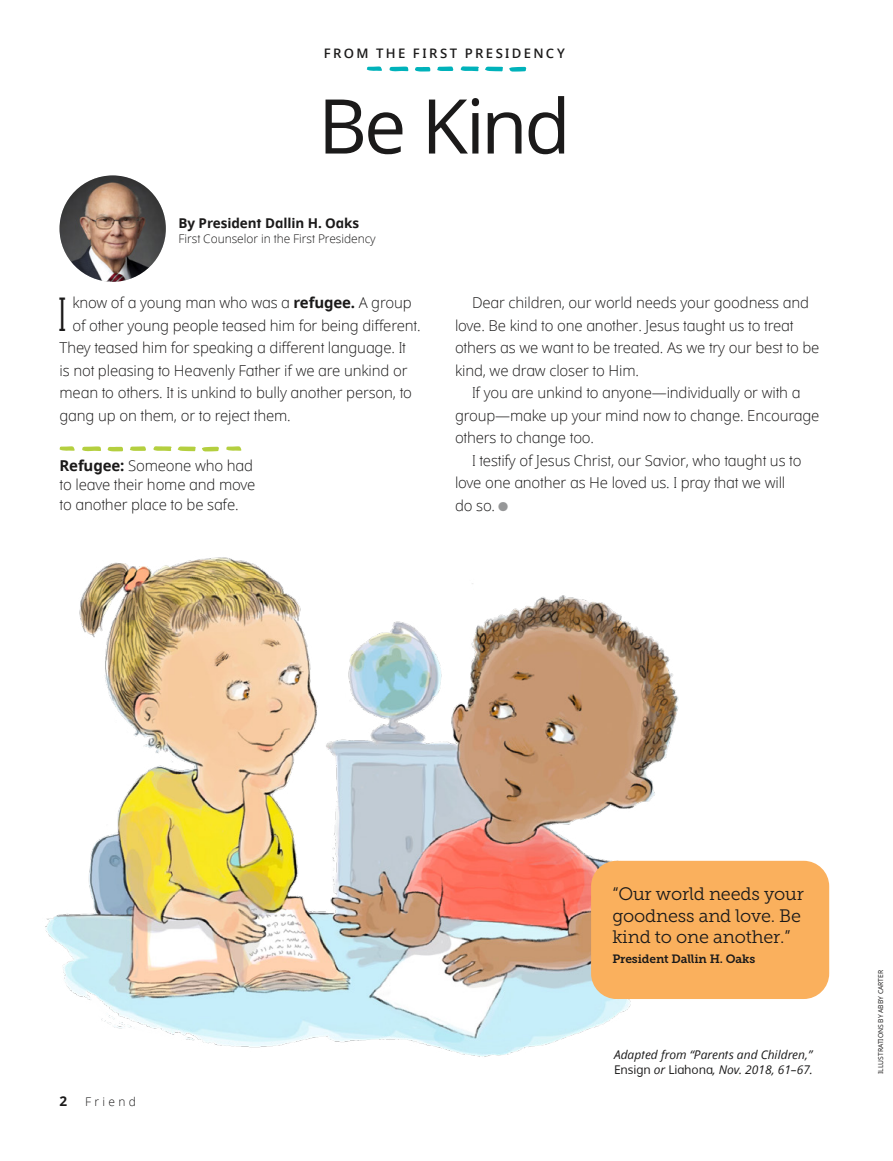
<style>
.page{position:relative;width:893px;height:1161px;background:#fff}
.page>*{position:absolute;margin:0;border:0;box-sizing:border-box;transform-origin:0 0}
.t1{font:75.6px "Dots Solidlds Lat";letter-spacing:-.04em;color:#1b1a1a}
.ARTCL_para_first{font:300 46.5px "Dots Solidlds Lat";color:#1b1a1a}
.SIDEQT_para_first{font:18px/21.6px "Museo Slablds Lat 300";letter-spacing:-.01em;color:#1b1a1a}
.ARTCL_para{font:300 15px/22.5px "Dots Solidlds Lat";letter-spacing:-.01em;color:#1b1a1a}
.ARTCL_para_first-2{font:300 15px "Dots Solidlds Lat";letter-spacing:-.01em;color:#1b1a1a}
.SIDE_para_first{font:300 15px/19.5px "Dots Solidlds Lat";letter-spacing:-.01em;color:#1b1a1a}
.ARTCL-BY_para_first{font:13.5px "Dots Solid lds Lat Bold";letter-spacing:-.005em;color:#1b1a1a}
.t2{font:600 13.2px "Dots Solidlds Lat";letter-spacing:.18em;color:#1b1a1a}
.ARTCL-EVT_para{font:italic 12px/15px "Dots Solidlds Lat";color:#1b1a1a}
.ARTCL-BY_para{font:300 12px "Dots Solidlds Lat";letter-spacing:-.005em;color:#1b1a1a}
.SIDEQT-CIT_para{font:12px "Museo Slablds Lat 700";letter-spacing:-.01em;color:#1b1a1a}
.FIGimg-CRDT_para{font:6.75px "Dots Solidlds Lat";color:#1b1a1a}
.s1{font-family:"Dots Solid lds Lat Bold";font-weight:400}
.s2{font-family:"Ding P Ilds Dpi";font-weight:400;font-size:12.75px;color:#969798}
.s3{font-style:normal}
</style>
<div class="page">
<img style="left:45px;top:557px;width:727px;height:500px">
<div style="left:591px;top:861px;width:238px;height:138px;background:#fab05d;border-radius:26px"></div>
<img style="left:60px;top:175px;width:106px;height:107px;border-radius:53px">
<svg style="left:389px;top:67px;width:19px;height:4px"></svg>
<svg style="left:460px;top:66px;width:19px;height:5px"></svg>
<svg style="left:485px;top:67px;width:18px;height:5px"></svg>
<svg style="left:509px;top:67px;width:17px;height:5px"></svg>
<svg style="left:415px;top:67px;width:15px;height:5px"></svg>
<svg style="left:437px;top:66px;width:16px;height:5px"></svg>
<svg style="left:366px;top:66px;width:16px;height:5px"></svg>
<svg style="left:82px;top:446px;width:19px;height:5px"></svg>
<svg style="left:153px;top:446px;width:43px;height:5px"></svg>
<svg style="left:202px;top:447px;width:17px;height:4px"></svg>
<svg style="left:107px;top:447px;width:16px;height:4px"></svg>
<svg style="left:130px;top:446px;width:16px;height:5px"></svg>
<svg style="left:59px;top:446px;width:16px;height:5px"></svg>
<svg style="left:226px;top:446px;width:15px;height:5px"></svg>
<p class="t2" style="left:324px;top:43px;width:242px">FROM THE FIRST PRESIDENCY</p>
<p class="t1" style="left:318px;top:71px;width:254px">Be Kind</p>
<p class="ARTCL-BY_para_first" style="left:179px;top:213px;width:182px">By President Dallin H. Oaks</p>
<p class="ARTCL-BY_para" style="left:179px;top:230px;width:199px">First Counselor in the First Presidency</p>
<p class="ARTCL_para_first" style="left:56px;top:280px;width:13px">I</p>
<p class="ARTCL_para_first-2" style="left:72px;top:292px;width:341px">know of a young man who was a <span class="s1">refugee.</span> A group</p>
<p class="ARTCL_para_first-2" style="left:72px;top:315px;width:350px">of other young people teased him for being different.</p>
<p class="ARTCL_para_first-2" style="left:60px;top:337px;width:348px">They teased him for speaking a different language. It</p>
<p class="ARTCL_para_first-2" style="left:60px;top:360px;width:349px">is not pleasing to Heavenly Father if we are unkind or</p>
<p class="ARTCL_para_first-2" style="left:60px;top:382px;width:354px">mean to others. It is unkind to bully another person, to</p>
<p class="ARTCL_para_first-2" style="left:60px;top:405px;width:233px">gang up on them, or to reject them.</p>
<p class="SIDE_para_first" style="left:60px;top:456px;width:197px"><span class="s1">Refugee:</span> Someone who had to leave their home and move to another place to be safe.</p>
<p class="ARTCL_para" style="left:455px;top:292px;width:366px;text-indent:17px">Dear children, our world needs your goodness and love. Be kind to one another. Jesus taught us to treat others as we want to be treated. As we try our best to be kind, we draw closer to Him.</p>
<p class="ARTCL_para" style="left:455px;top:382px;width:366px;text-indent:17px">If you are unkind to anyone—individually or with a group—make up your mind now to change. Encourage others to change too.</p>
<p class="ARTCL_para" style="left:455px;top:449px;width:348px;text-indent:17px">I testify of Jesus Christ, our Savior, who taught us to love one another as He loved us. I pray that we will do so. <span class="s2">●</span></p>
<p class="ARTCL-BY_para_first" style="left:60px;top:1090px;width:9px">2</p>
<p class="ARTCL-BY_para" style="left:85px;top:1092px;width:53px">Friend</p>
<p class="SIDEQT_para_first" style="left:612px;top:882px;width:193px">“Our world needs your goodness and love. Be kind to one another.”</p>
<p class="SIDEQT-CIT_para" style="left:612px;top:949px;width:144px">President Dallin H. Oaks</p>
<p class="ARTCL-EVT_para" style="left:614px;top:1047px;width:200px">Adapted from “Parents and Children,”<br><span class="s3">Ensign</span> or <span class="s3">Liahona</span>, Nov. 2018, 61–67.</p>
<p class="FIGimg-CRDT_para" style="left:876px;top:1074px;width:106px;rotate:-90deg">ILLUSTRATIONS BY ABBY CARTER</p>
</div>
